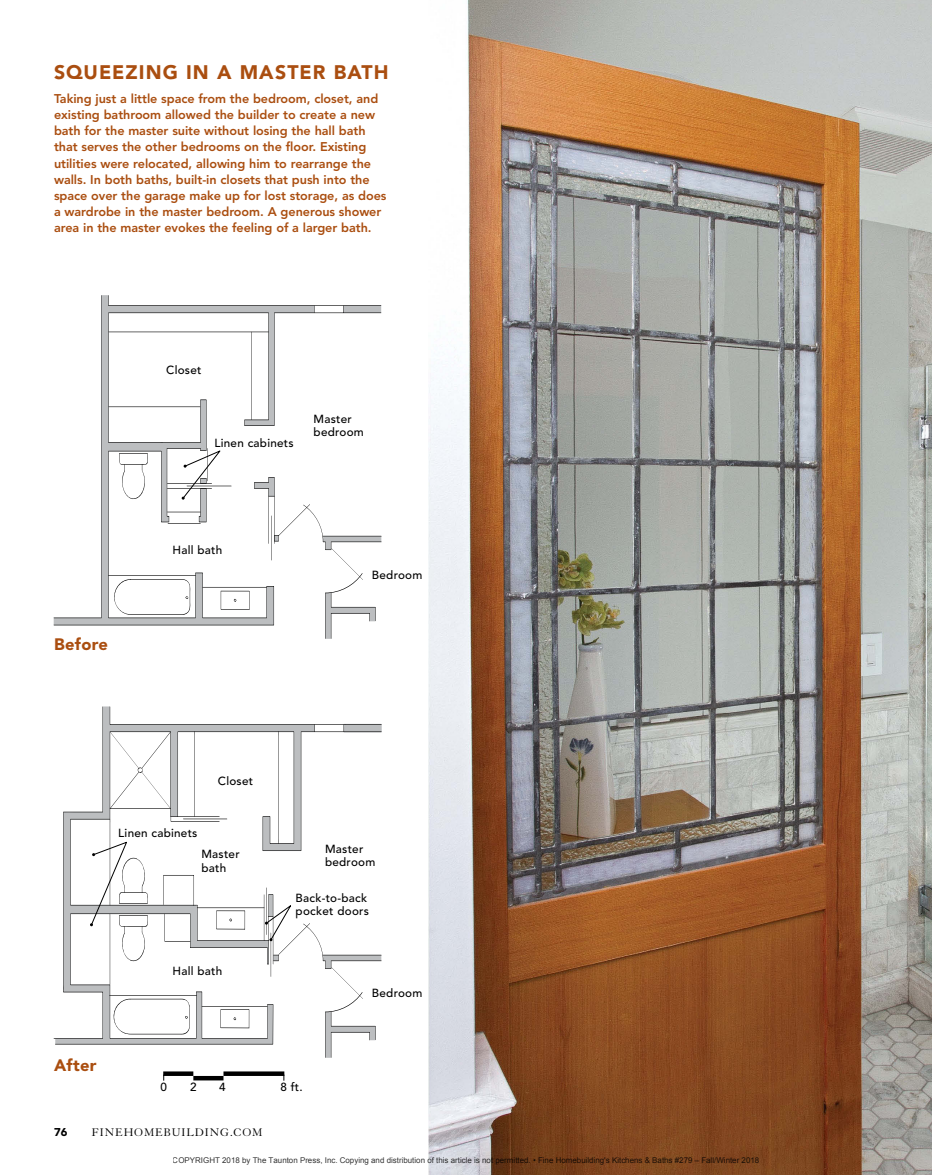
<style>
.page{position:relative;width:932px;height:1175px;background:#fff}
.page>*{position:absolute;margin:0;border:0;box-sizing:border-box;transform-origin:0 0}
.t1{font:900 19.5px "Avenir LT Std";letter-spacing:.05em;color:#aa4e10}
.t2{font:900 16.5px "Avenir LT Std";letter-spacing:.02em;color:#aa4e10}
.t3{font:800 12.6px/16.2px "Avenir LT Std";letter-spacing:-.005em;color:#aa4e10}
.t4{font:12px "Granjon LT Std";letter-spacing:.07em;color:#000}
.t5{font:500 11.7px/13.2px "Avenir LT Std";letter-spacing:.02em;color:#000}
.t6{font:900 11.25px "Avenir LT Std";color:#000}
.t7{font:7.95px "Arial";color:rgb(0 0 0/.8)}
</style>
<div class="page">
<img style="left:428px;top:0;width:504px;height:1174px">
<svg style="left:53px;top:706px;width:329px;height:352px"></svg>
<svg style="left:53px;top:295px;width:328px;height:344px"></svg>
<div style="left:163px;top:1071px;width:30px;height:5px;background:#000"></div>
<div style="left:223px;top:1071px;width:61px;height:5px;background:#000"></div>
<hr style="left:193px;top:1076px;width:30px;height:4px;background:#000">
<p class="t1" style="left:54px;top:61px;width:336px">SQUEEZING IN A MASTER BATH</p>
<p class="t3" style="left:54px;top:90px;width:334px">Taking just a little space from the bedroom, closet, and existing bathroom allowed the builder to create a new bath for the master suite without losing the hall bath that serves the other bedrooms on the floor. Existing utilities were relocated, allowing him to rearrange the walls. In both baths, built-in closets that push into the space over the garage make up for lost storage, as does a wardrobe in the master bedroom. A generous shower area in the master evokes the feeling of a larger bath.</p>
<p class="t2" style="left:54px;top:633px;width:55px">BEFORE</p>
<p class="t5" style="left:166px;top:363px;width:37px">Closet</p>
<p class="t5" style="left:214px;top:437px;width:81px">Linen cabinets</p>
<p class="t5" style="left:313px;top:412px;width:52px">Master bedroom</p>
<p class="t5" style="left:172px;top:543px;width:51px">Hall bath</p>
<p class="t5" style="left:372px;top:569px;width:52px">Bedroom</p>
<p class="t5" style="left:118px;top:827px;width:81px">Linen cabinets</p>
<p class="t5" style="left:218px;top:774px;width:37px">Closet</p>
<p class="t5" style="left:201px;top:848px;width:40px">Master bath</p>
<p class="t5" style="left:172px;top:965px;width:51px">Hall bath</p>
<p class="t5" style="left:325px;top:842px;width:52px">Master bedroom</p>
<p class="t5" style="left:296px;top:891px;width:75px">Back-to-back pocket doors</p>
<p class="t5" style="left:372px;top:986px;width:52px">Bedroom</p>
<p class="t2" style="left:54px;top:1055px;width:44px">AFTER</p>
<p class="t5" style="left:161px;top:1080px;width:8px">0</p>
<p class="t5" style="left:190px;top:1080px;width:8px">2</p>
<p class="t5" style="left:219px;top:1080px;width:8px">4</p>
<p class="t5" style="left:280px;top:1080px;width:24px">8 ft.</p>
<p class="t6" style="left:54px;top:1125px;width:15px">76</p>
<p class="t4" style="left:92px;top:1126px;width:162px">FINEHOMEBUILDING.COM</p>
<p class="t7" style="left:173px;top:1154px;width:588px">COPYRIGHT 2018 by The Taunton Press, Inc. Copying and distribution of this article is not permitted. • Fine Homebuilding's Kitchens &amp; Baths #279 – Fall/Winter 2018</p>
</div>
